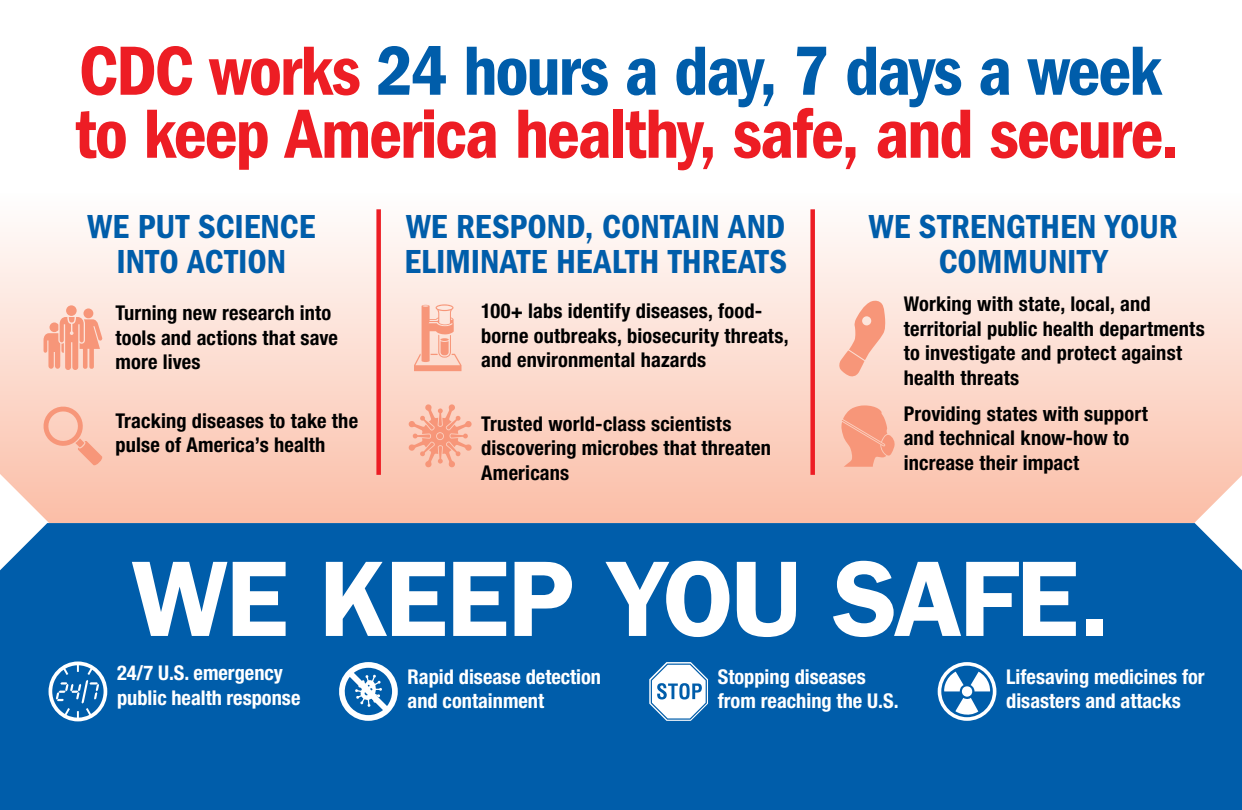
<style>
.page{position:relative;width:1242px;height:810px;background:#fff}
.page>*{position:absolute;margin:0;border:0;box-sizing:border-box;transform-origin:0 0}
.t1{font:600 108px "ITC Franklin Gothic Std";letter-spacing:-.025em;color:#fff}
.t2{font:72px "ITC Franklin Gothic Std Dm Cd";letter-spacing:-.03em;color:#ed1d24}
.t3{font:72px "ITC Franklin Gothic Std Dm Cd";letter-spacing:-.03em;color:#005daa}
.t4{font:34.5px/34.5px "ITC Franklin Gothic Std Dm Cd";color:#005daa;text-align:center}
.t5{font:700 condensed 20.4px/24.5px "Helvetica Neue LT Std";letter-spacing:.01em;color:#000}
.t6{font:700 condensed 20.4px/24.5px "Helvetica Neue LT Std";color:#fff}
.s1{color:#ed1d24}
</style>
<div class="page">
<svg style="left:0;top:228px;width:1242px;height:295px;background:#fcdbce"></svg>
<div style="left:0;top:523px;width:1242px;height:287px;background:#005daa"></div>
<div style="left:376px;top:209px;width:5px;height:266px;background:#ed1d24"></div>
<div style="left:810px;top:209px;width:5px;height:266px;background:#ed1d24"></div>
<svg style="left:49px;top:662px;width:58px;height:59px"></svg>
<svg style="left:336px;top:662px;width:62px;height:59px"></svg>
<svg style="left:649px;top:662px;width:59px;height:59px"></svg>
<svg style="left:938px;top:662px;width:58px;height:59px"></svg>
<div style="left:66px;top:305px;width:11px;height:11px;background:#f79679;border-radius:50%"></div>
<svg style="left:44px;top:317px;width:59px;height:53px;background:#f8b19b"></svg>
<div style="left:83px;top:308px;width:10px;height:10px;background:#f79679;border-radius:50%"></div>
<svg style="left:42px;top:405px;width:62px;height:62px;background:#fac2ae"></svg>
<svg style="left:414px;top:304px;width:48px;height:67px;background:#fac4b3"></svg>
<svg style="left:408px;top:404px;width:64px;height:64px;background:#f9b8a2"></svg>
<svg style="left:838px;top:300px;width:48px;height:77px;background:#fabfac"></svg>
<svg style="left:841px;top:405px;width:55px;height:62px;background:#f8a990"></svg>
<p class="t3" style="left:79px;top:30px;width:1085px"><span class="s1">CDC works</span> 24 hours a day, 7 days a week</p>
<p class="t2" style="left:75px;top:93px;width:1106px">to keep America healthy, safe, and secure.</p>
<p class="t4" style="left:88px;top:210px;width:229px">WE PUT SCIENCE<br>INTO ACTION</p>
<p class="t5" style="left:115px;top:300px;width:224px">Turning new research into tools and actions that save more lives</p>
<p class="t5" style="left:115px;top:408px;width:244px">Tracking diseases to take the pulse of America’s health</p>
<p class="t4" style="left:404px;top:210px;width:384px;text-align:left">WE RESPOND, CONTAIN AND<br>ELIMINATE HEALTH THREATS</p>
<p class="t5" style="left:481px;top:299px;width:309px">100+ labs identify diseases, food&shy;borne outbreaks, biosecurity threats, and environmental hazards</p>
<p class="t5" style="left:481px;top:411px;width:291px">Trusted world-class scientists discovering microbes that threaten<br>Americans</p>
<p class="t4" style="left:869px;top:210px;width:311px">WE STRENGTHEN YOUR<br>COMMUNITY</p>
<p class="t5" style="left:904px;top:292px;width:303px">Working with state, local, and territorial public health departments to investigate and protect against health threats</p>
<p class="t5" style="left:904px;top:401px;width:246px">Providing states with support and technical know-how to increase their impact</p>
<p class="t1" style="left:132px;top:535px;width:980px">WE KEEP YOU SAFE.</p>
<p class="t6" style="left:117px;top:661px;width:185px">24/7 U.S. emergency public health response</p>
<p class="t6" style="left:408px;top:664px;width:195px">Rapid disease detection and containment</p>
<p class="t6" style="left:718px;top:664px;width:182px">Stopping diseases from reaching the U.S.</p>
<p class="t6" style="left:1006px;top:664px;width:200px">Lifesaving medicines for disasters and attacks</p>
</div>
